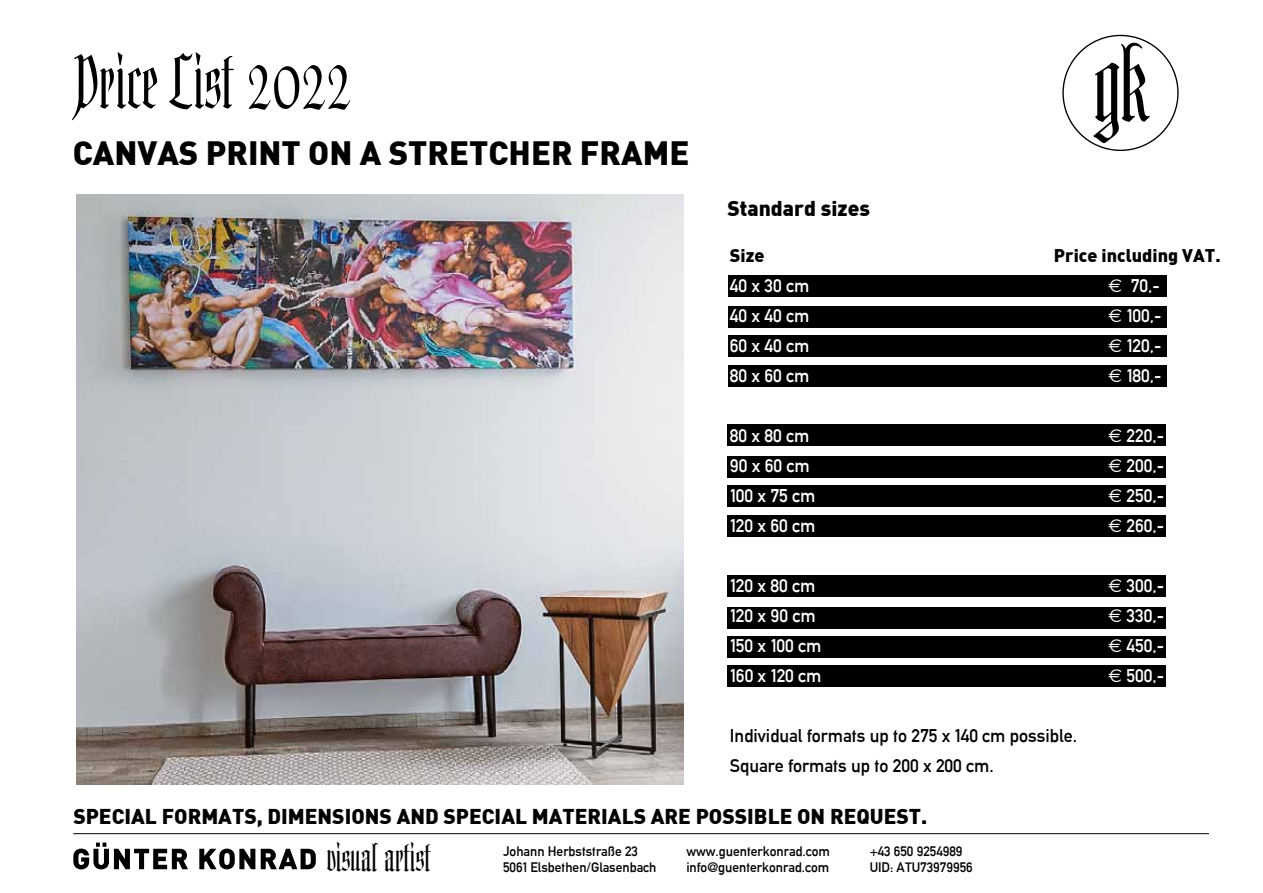
<style>
.page{position:relative;width:1263px;height:893px;background:#fff}
.page>*{position:absolute;margin:0;border:0;box-sizing:border-box;transform-origin:0 0}
.t1{font:72px "Kleinsemmering";color:#000}
.t2{font:37.5px "Kleinsemmering";color:#000}
.t3{font:900 33px "DI Nbek";color:#000}
.t4{font:900 21px "DI Nbek";color:#000}
.t5{font:18px "Alte DIN1451 Mittelschrift";color:#fff}
.t6{font:18px/30px "Alte DIN1451 Mittelschrift";color:#000}
.t7{font:900 18px "DI Nbek";color:#000}
.t8{font:13.5px/16.2px "Alte DIN1451 Mittelschrift";color:#000}
</style>
<div class="page">
<div style="left:727px;top:636px;width:439px;height:21px;background:#000"></div>
<div style="left:727px;top:666px;width:439px;height:21px;background:#000"></div>
<div style="left:727px;top:576px;width:439px;height:21px;background:#000"></div>
<div style="left:727px;top:607px;width:439px;height:22px;background:#000"></div>
<div style="left:727px;top:485px;width:439px;height:21px;background:#000"></div>
<div style="left:727px;top:515px;width:439px;height:21px;background:#000"></div>
<div style="left:727px;top:425px;width:439px;height:21px;background:#000"></div>
<div style="left:727px;top:457px;width:439px;height:21px;background:#000"></div>
<div style="left:728px;top:335px;width:439px;height:22px;background:#000"></div>
<div style="left:728px;top:365px;width:439px;height:21px;background:#000"></div>
<div style="left:728px;top:275px;width:439px;height:21px;background:#000"></div>
<div style="left:728px;top:307px;width:439px;height:21px;background:#000"></div>
<svg style="left:1093px;top:43px;width:57px;height:100px"></svg>
<svg style="left:73px;top:843px;width:243px;height:26px"></svg>
<hr style="left:73px;top:833px;width:1136px;height:1px;background:#000">
<img style="left:76px;top:194px;width:607px;height:591px">
<h1 class="t1" style="left:73px;top:38px;width:280px">Price List 2022</h1>
<h3 class="t3" style="left:73px;top:131px;width:618px">CANVAS PRINT ON A STRETCHER FRAME</h3>
<p class="t4" style="left:727px;top:194px;width:144px">Standard sizes</p>
<p class="t7" style="left:730px;top:243px;width:36px">Size</p>
<p class="t7" style="left:1054px;top:243px;width:168px">Price including VAT.</p>
<p class="t5" style="left:730px;top:275px;width:81px">40 x 30 cm</p>
<p class="t5" style="left:1108px;top:275px;width:53px">€ 70,-</p>
<p class="t5" style="left:730px;top:305px;width:81px">40 x 40 cm</p>
<p class="t5" style="left:1108px;top:305px;width:55px">€ 100,-</p>
<p class="t5" style="left:730px;top:335px;width:81px">60 x 40 cm</p>
<p class="t5" style="left:1108px;top:335px;width:55px">€ 120,-</p>
<p class="t5" style="left:730px;top:365px;width:81px">80 x 60 cm</p>
<p class="t5" style="left:1108px;top:365px;width:55px">€ 180,-</p>
<p class="t5" style="left:730px;top:425px;width:81px">80 x 80 cm</p>
<p class="t5" style="left:1108px;top:425px;width:58px">€ 220,-</p>
<p class="t5" style="left:730px;top:455px;width:81px">90 x 60 cm</p>
<p class="t5" style="left:1108px;top:455px;width:58px">€ 200,-</p>
<p class="t5" style="left:730px;top:485px;width:87px">100 x 75 cm</p>
<p class="t5" style="left:1108px;top:485px;width:58px">€ 250,-</p>
<p class="t5" style="left:730px;top:515px;width:87px">120 x 60 cm</p>
<p class="t5" style="left:1108px;top:515px;width:58px">€ 260,-</p>
<p class="t5" style="left:730px;top:575px;width:87px">120 x 80 cm</p>
<p class="t5" style="left:1108px;top:575px;width:58px">€ 300,-</p>
<p class="t5" style="left:730px;top:605px;width:87px">120 x 90 cm</p>
<p class="t5" style="left:1108px;top:605px;width:58px">€ 330,-</p>
<p class="t5" style="left:730px;top:635px;width:93px">150 x 100 cm</p>
<p class="t5" style="left:1108px;top:635px;width:58px">€ 450,-</p>
<p class="t5" style="left:730px;top:665px;width:93px">160 x 120 cm</p>
<p class="t5" style="left:1108px;top:665px;width:58px">€ 500,-</p>
<p class="t6" style="left:730px;top:720px;width:349px">Individual formats up to 275 x 140 cm possible.<br>Square formats up to 200 x 200 cm.</p>
<p class="t4" style="left:73px;top:802px;width:855px">SPECIAL FORMATS, DIMENSIONS AND SPECIAL MATERIALS ARE POSSIBLE ON REQUEST.</p>
<p class="t8" style="left:503px;top:843px;width:155px">Johann Herbststraße 23<br>5061 Elsbethen/Glasenbach</p>
<p class="t8" style="left:686px;top:843px;width:145px">www.guenterkonrad.com info@guenterkonrad.com</p>
<p class="t8" style="left:870px;top:843px;width:94px">+43 650 9254989</p>
<h2 class="t2" style="left:326px;top:834px;width:106px">visual artist</h2>
<p class="t8" style="left:870px;top:859px;width:105px">UID: ATU73979956</p>
</div>
